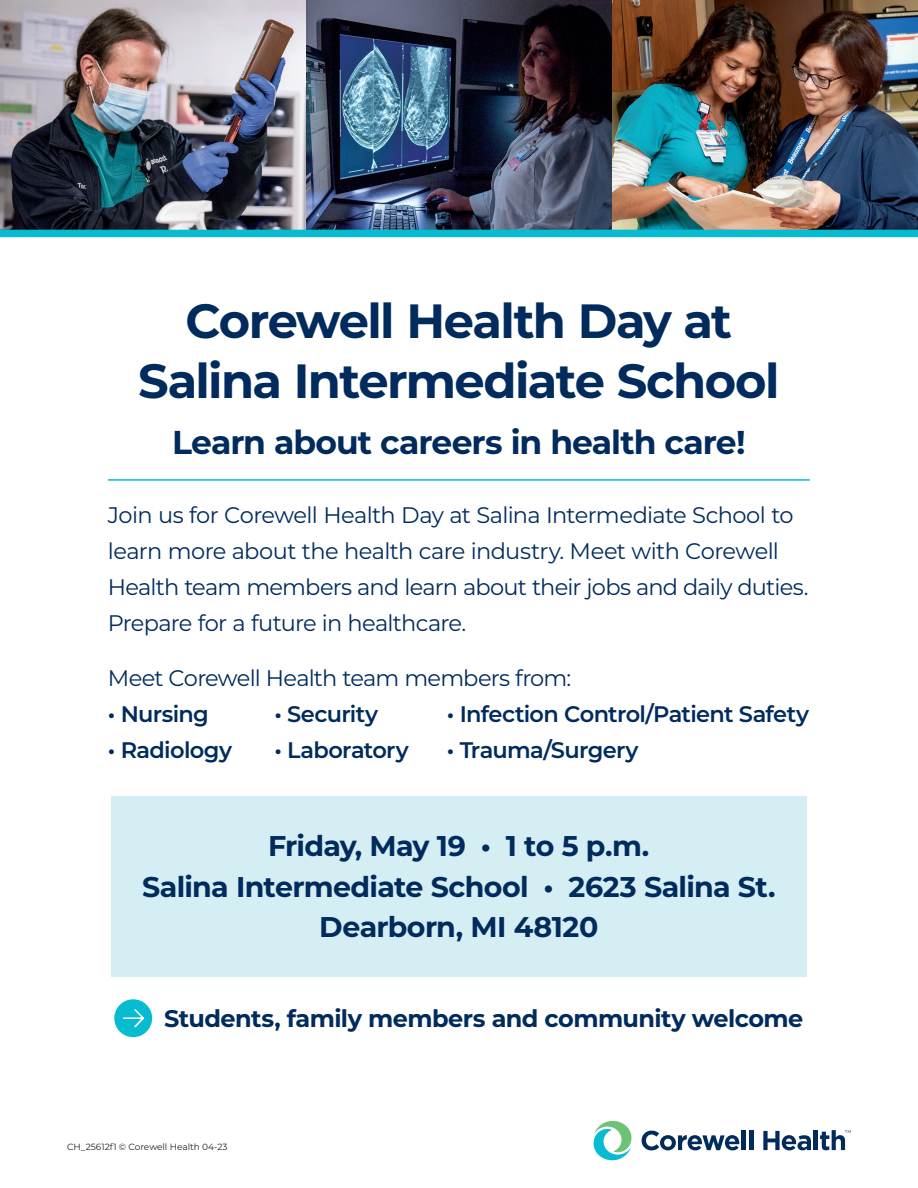
<style>
.page{position:relative;width:918px;height:1188px;background:#fff}
.page>*{position:absolute;margin:0;border:0;box-sizing:border-box;transform-origin:0 0}
.Heading{font:700 48px/60px "Montserrat";letter-spacing:-.035em;color:#002b5c;text-align:center}
.t1{font:700 33px "Montserrat";letter-spacing:-.03em;color:#002b5c}
.Subhead_-_With_Rule{font:700 28.5px/40.5px "Montserrat";letter-spacing:-.025em;color:#002b5c;text-align:center}
.Subhead_-_With_Rule-2{font:700 24px "Montserrat";letter-spacing:-.02em;color:#002b5c}
._2023_Large_body{font:22.5px/36px "Montserrat";letter-spacing:-.035em;color:#002b5c}
._2023_Large_body-2{font:600 22.5px "Montserrat";letter-spacing:-.03em;color:#002b5c}
.Job_Number{font:9px "Montserrat";color:#231f20}
</style>
<div class="page">
<img style="left:0;top:0;width:918px;height:230px">
<div style="left:0;top:230px;width:918px;height:7px;background:#07bbd1"></div>
<hr style="left:108px;top:479px;width:702px;height:2px;background:#07bbd1">
<div style="left:111px;top:796px;width:696px;height:180px;background:#d5eef4"></div>
<div style="left:115px;top:1000px;width:36px;height:36px;background:#07bbd1;border-radius:50%"></div>
<div style="left:114px;top:999px;width:38px;height:38px;border:2px solid #07bbd1;border-radius:50%"></div>
<svg style="left:123px;top:1008px;width:24px;height:21px"></svg>
<svg style="left:642px;top:1131px;width:97px;height:19px"></svg>
<hr style="left:742px;top:1130px;width:4px;height:20px;background:#002b5c">
<div style="left:749px;top:1130px;width:5px;height:20px;background:#002b5c"></div>
<svg style="left:763px;top:1131px;width:48px;height:19px"></svg>
<hr style="left:814px;top:1130px;width:4px;height:20px;background:#002b5c">
<svg style="left:593px;top:1120px;width:39px;height:41px"></svg>
<svg style="left:820px;top:1130px;width:31px;height:20px"></svg>
<p class="Heading" style="left:138px;top:289px;width:643px">Corewell Health Day at<br>Salina Intermediate School</p>
<p class="t1" style="left:172px;top:418px;width:575px">Learn about careers in health care!</p>
<p class="_2023_Large_body" style="left:108px;top:496px;width:702px">Join us for Corewell Health Day at Salina Intermediate School to learn more about the health care industry. Meet with Corewell Health team members and learn about their jobs and daily duties.<br>Prepare for a future in healthcare.</p>
<p class="_2023_Large_body" style="left:108px;top:659px;width:465px">Meet Corewell Health team members from:</p>
<p class="_2023_Large_body-2" style="left:108px;top:698px;width:103px">• Nursing</p>
<p class="_2023_Large_body-2" style="left:274px;top:698px;width:105px">• Security</p>
<p class="_2023_Large_body-2" style="left:447px;top:698px;width:364px">• Infection Control/Patient Safety</p>
<p class="_2023_Large_body-2" style="left:108px;top:734px;width:126px">• Radiology</p>
<p class="_2023_Large_body-2" style="left:274px;top:734px;width:136px">• Laboratory</p>
<p class="_2023_Large_body-2" style="left:447px;top:734px;width:193px">• Trauma/Surgery</p>
<p class="Subhead_-_With_Rule" style="left:142px;top:825px;width:635px">Friday, May 19 • 1 to 5 p.m.<br>Salina Intermediate School • 2623 Salina St.<br>Dearborn, MI 48120</p>
<p class="Subhead_-_With_Rule-2" style="left:164px;top:1001px;width:641px">Students, family members and community welcome</p>
<p class="Job_Number" style="left:67px;top:1140px;width:162px">CH_25612f1 © Corewell Health 04-23</p>
</div>
